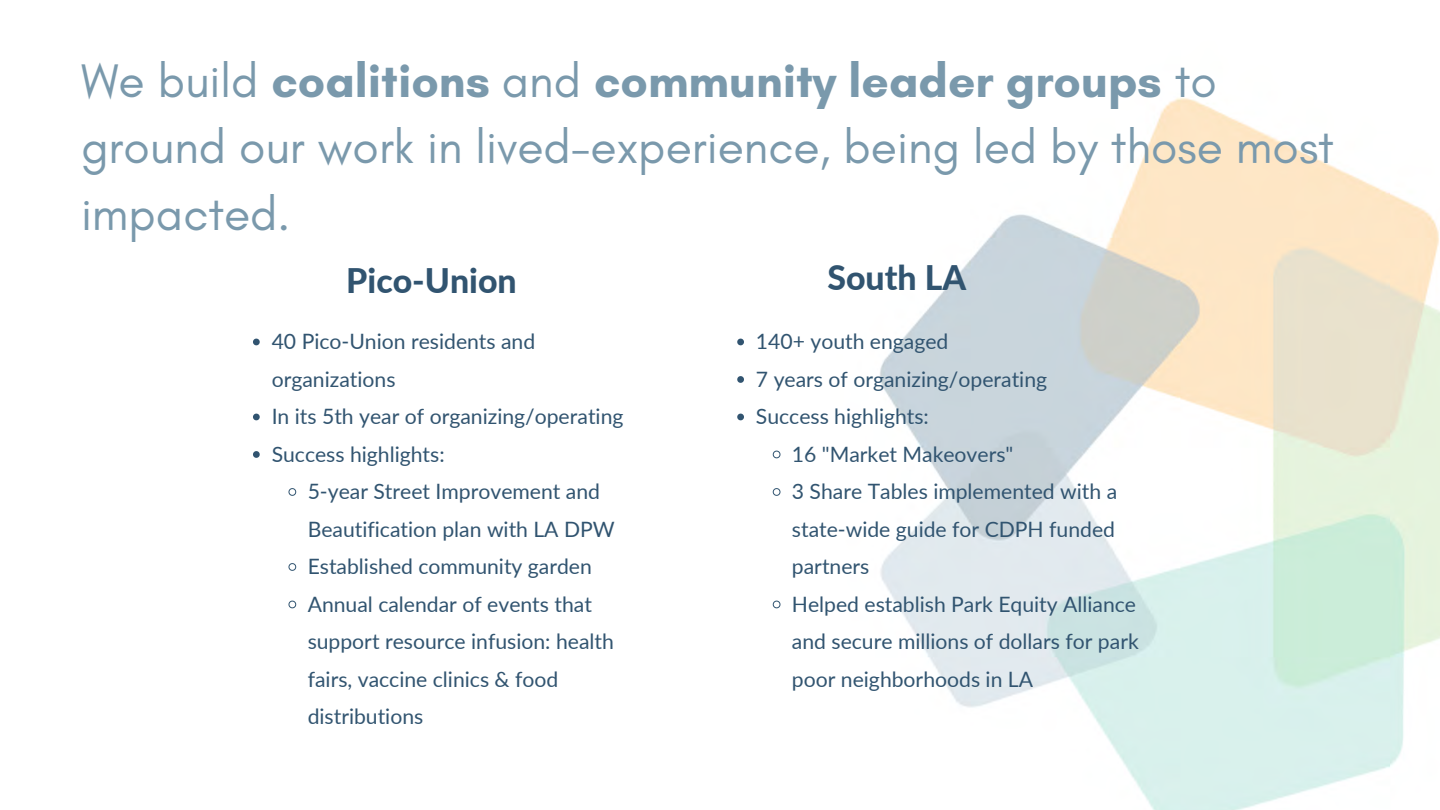
<style>
.page{position:relative;width:1440px;height:810px;background:#fff}
.page>*{position:absolute;margin:0;border:0;box-sizing:border-box;transform-origin:0 0}
.t1{font:48px/66.8px "Glacial Indifference";color:#7a99ac}
.t2{font:800 33.9px "Lato";color:#315470}
.t3{font:21.2px/37.5px "Lato";color:#315470}
.s1{font-weight:700}
</style>
<div class="page">
<img style="left:880px;top:98px;width:560px;height:712px">
<svg style="left:253px;top:339px;width:7px;height:6px"></svg>
<svg style="left:253px;top:414px;width:7px;height:6px"></svg>
<svg style="left:253px;top:451px;width:7px;height:7px"></svg>
<svg style="left:288px;top:488px;width:9px;height:8px"></svg>
<svg style="left:288px;top:563px;width:9px;height:8px"></svg>
<svg style="left:288px;top:600px;width:9px;height:9px"></svg>
<svg style="left:737px;top:339px;width:7px;height:6px"></svg>
<svg style="left:737px;top:376px;width:7px;height:7px"></svg>
<svg style="left:737px;top:414px;width:7px;height:6px"></svg>
<svg style="left:772px;top:450px;width:9px;height:9px"></svg>
<svg style="left:772px;top:488px;width:9px;height:8px"></svg>
<svg style="left:772px;top:600px;width:9px;height:9px"></svg>
<p class="t1" style="left:81px;top:47px;width:1255px">We build <span class="s1">coalitions</span> and <span class="s1">community leader groups</span> to ground our work in lived-experience, being led by those most impacted.</p>
<h1 class="t2" style="left:346px;top:260px;width:172px">Pico-Union</h1>
<h2 class="t2" style="left:827px;top:257px;width:140px">South LA</h2>
<h2 class="t3" style="left:272px;top:322px;width:265px">40 Pico-Union residents and organizations</h2>
<p class="t3" style="left:272px;top:397px;width:353px">In its 5th year of organizing/operating</p>
<p class="t3" style="left:272px;top:435px;width:174px">Success highlights:</p>
<p class="t3" style="left:308px;top:472px;width:309px">5-year Street Improvement and<br>Beautification plan with LA DPW</p>
<p class="t3" style="left:308px;top:547px;width:286px">Established community garden</p>
<p class="t3" style="left:308px;top:585px;width:308px">Annual calendar of events that support resource infusion: health fairs, vaccine clinics &amp; food distributions</p>
<p class="t3" style="left:756px;top:322px;width:194px">140+ youth engaged</p>
<p class="t3" style="left:756px;top:360px;width:293px">7 years of organizing/operating</p>
<p class="t3" style="left:756px;top:397px;width:174px">Success highlights:</p>
<p class="t3" style="left:792px;top:435px;width:223px">16 "Market Makeovers"</p>
<p class="t3" style="left:792px;top:472px;width:327px;text-align:justify">3 Share Tables implemented with a state-wide guide for CDPH funded partners</p>
<p class="t3" style="left:792px;top:585px;width:348px">Helped establish Park Equity Alliance and secure millions of dollars for park poor neighborhoods in LA</p>
</div>
